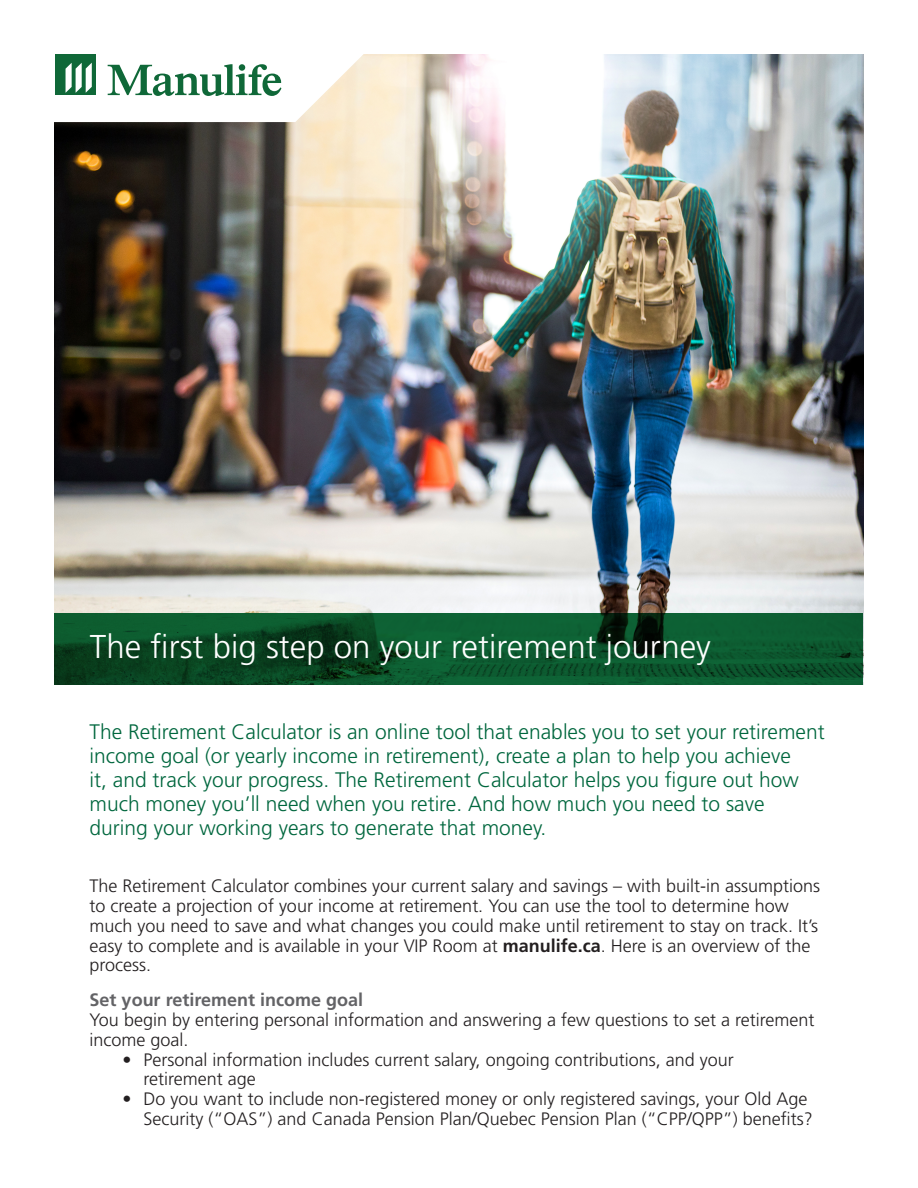
<style>
.page{position:relative;width:918px;height:1188px;background:#fff}
.page>*{position:absolute;margin:0;border:0;box-sizing:border-box;transform-origin:0 0}
.t1{font:300 33px "Frutiger LT Std";color:#fff}
.t2{font:300 21px/24px "Frutiger LT Std";color:#00673e}
.t3{font:300 18px/19.8px "Frutiger LT Std";color:#231f20}
.s1{font-weight:700}
.s2{font-weight:700;color:#636366}
</style>
<div class="page">
<img style="left:54px;top:54px;width:809px;height:559px">
<svg style="left:54px;top:54px;width:358px;height:68px"></svg>
<svg style="left:108px;top:64px;width:173px;height:32px"></svg>
<div style="left:56px;top:54px;width:40px;height:41px;background:#0f6838"></div>
<svg style="left:66px;top:63px;width:26px;height:30px"></svg>
<svg style="left:54px;top:613px;width:809px;height:72px;background:#0b5029"></svg>
<p class="t1" style="left:90px;top:628px;width:622px">The first big step on your retirement journey</p>
<p class="t2" style="left:90px;top:720px;width:737px">The Retirement Calculator is an online tool that enables you to set your retirement income goal (or yearly income in retirement), create a plan to help you achieve<br>it, and track your progress. The Retirement Calculator helps you figure out how much money you’ll need when you retire. And how much you need to save during your working years to generate that money.</p>
<p class="t3" style="left:90px;top:876px;width:732px">The Retirement Calculator combines your current salary and savings – with built-in assumptions to create a projection of your income at retirement. You can use the tool to determine how much you need to save and what changes you could make until retirement to stay on track. It’s easy to complete and is available in your VIP Room at <span class="s1">manulife.ca</span>. Here is an overview of the process.</p>
<p class="t3" style="left:90px;top:990px;width:726px"><span class="s2">Set your retirement income goal<br></span>You begin by entering personal information and answering a few questions to set a retirement income goal.</p>
<p class="t3" style="left:144px;top:1050px;width:592px;text-indent:-21px">• Personal information includes current salary, ongoing contributions, and your retirement age</p>
<p class="t3" style="left:123px;top:1089px;width:692px;text-align:right">• Do you want to include non-registered money or only registered savings, your Old Age<br>Security (“OAS”) and Canada Pension Plan/Quebec Pension Plan (“CPP/QPP”) benefits?</p>
</div>
